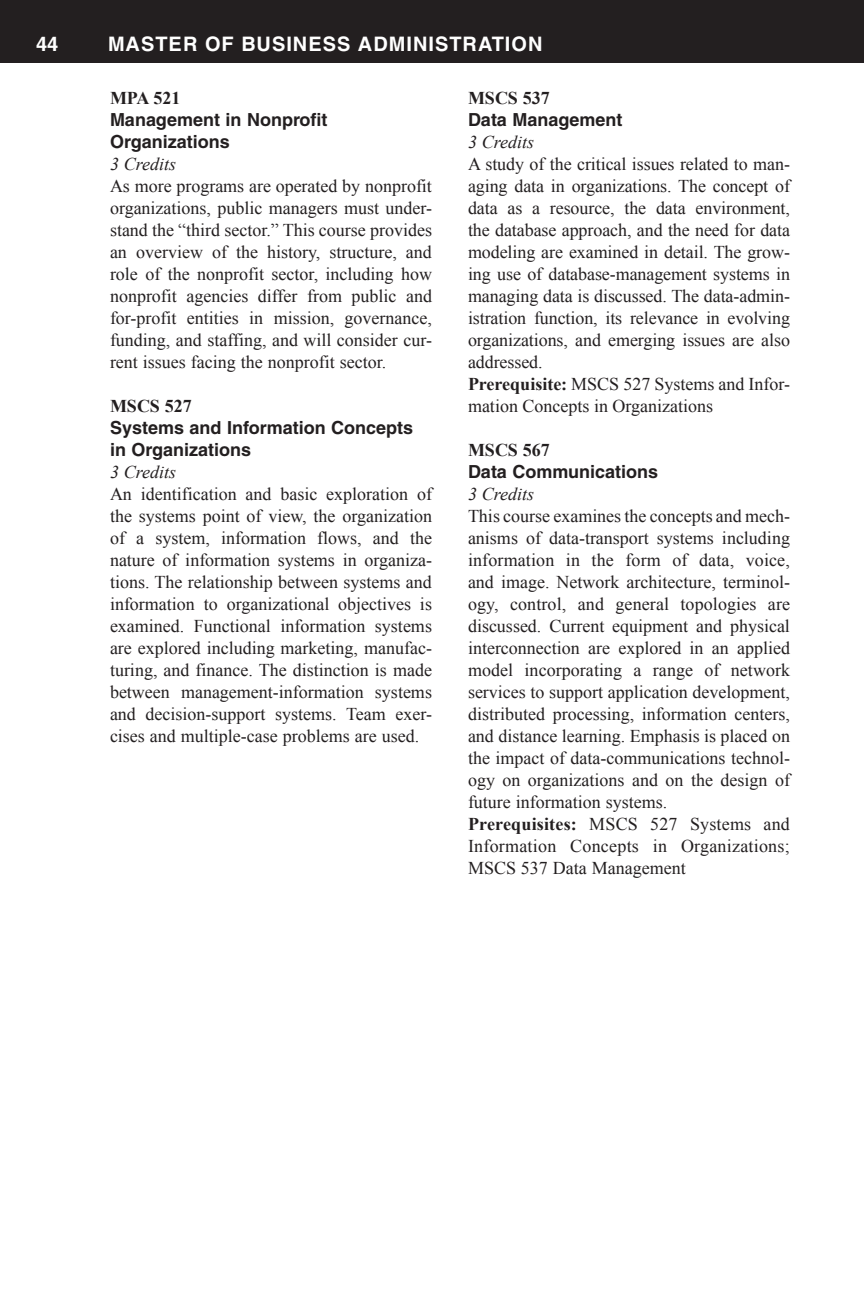
<style>
.page{position:relative;width:864px;height:1296px;background:#fff}
.page>*{position:absolute;margin:0;border:0;box-sizing:border-box;transform-origin:0 0}
.t1{font:700 20px "Helvetica";letter-spacing:.05em;color:#fff}
.Course_Description{font:18px/22px "Times New Roman";color:#231f20;text-align:justify}
.Course_Name{font:700 18px/22px "Helvetica";color:#231f20}
.Course_Credits{font:italic 18px "Times New Roman";color:#231f20}
.Course_Number{font:700 18px "Times New Roman";color:#231f20}
.s1{font-weight:700}
</style>
<div class="page">
<div style="left:0;top:0;width:864px;height:63px;background:#231f20"></div>
<p class="t1" style="left:36px;top:32px;width:24px">44</p>
<p class="t1" style="left:108px;top:32px;width:436px">Master of Business Administration</p>
<p class="Course_Number" style="left:110px;top:86px;width:72px">MPA 521</p>
<p class="Course_Name" style="left:110px;top:109px;width:219px">Management in Nonprofit<br>Organizations</p>
<p class="Course_Credits" style="left:110px;top:152px;width:68px">3 Credits</p>
<p class="Course_Description" style="left:110px;top:175px;width:324px">As more programs are operated by nonprofit organizations, public managers must under&shy;stand the “third sector.” This course provides an overview of the history, structure, and role of the nonprofit sector, including how nonprofit agencies differ from public and for-profit entities in mission, governance, funding, and staffing, and will consider cur&shy;rent issues facing the nonprofit sector.</p>
<p class="Course_Number" style="left:110px;top:394px;width:83px">MSCS 527</p>
<p class="Course_Name" style="left:110px;top:417px;width:305px">Systems and Information Concepts in Organizations</p>
<p class="Course_Credits" style="left:110px;top:460px;width:68px">3 Credits</p>
<p class="Course_Description" style="left:110px;top:483px;width:324px">An identification and basic exploration of the systems point of view, the organization of a system, information flows, and the nature of information systems in organiza&shy;tions. The relationship between systems and information to organizational objectives is examined. Functional information systems are explored including marketing, manufac&shy;turing, and finance. The distinction is made between management-information systems and decision-support systems. Team exer&shy;cises and multiple-case problems are used.</p>
<p class="Course_Number" style="left:468px;top:86px;width:83px">MSCS 537</p>
<p class="Course_Name" style="left:468px;top:109px;width:156px">Data Management</p>
<p class="Course_Credits" style="left:468px;top:130px;width:68px">3 Credits</p>
<p class="Course_Description" style="left:468px;top:153px;width:324px">A study of the critical issues related to man&shy;aging data in organizations. The concept of data as a resource, the data environment, the database approach, and the need for data modeling are examined in detail. The grow&shy;ing use of database-management systems in managing data is discussed. The data-admin&shy;istration function, its relevance in evolving organizations, and emerging issues are also addressed.</p>
<p class="Course_Description" style="left:468px;top:373px;width:323px"><span class="s1">Prerequisite:</span> MSCS 527 Systems and Infor&shy;mation Concepts in Organizations</p>
<p class="Course_Number" style="left:468px;top:438px;width:83px">MSCS 567</p>
<p class="Course_Name" style="left:468px;top:461px;width:192px">Data Communications</p>
<p class="Course_Credits" style="left:468px;top:482px;width:68px">3 Credits</p>
<p class="Course_Description" style="left:468px;top:505px;width:324px">This course examines the concepts and mech&shy;anisms of data-transport systems including information in the form of data, voice, and image. Network architecture, terminol&shy;ogy, control, and general topologies are discussed. Current equipment and physical interconnection are explored in an applied model incorporating a range of network services to support application development, distributed processing, information centers, and distance learning. Emphasis is placed on the impact of data-communications technol&shy;ogy on organizations and on the design of future information systems.</p>
<p class="Course_Description" style="left:468px;top:813px;width:323px"><span class="s1">Prerequisites:</span> MSCS 527 Systems and Information Concepts in Organizations; MSCS 537 Data Management</p>
</div>
